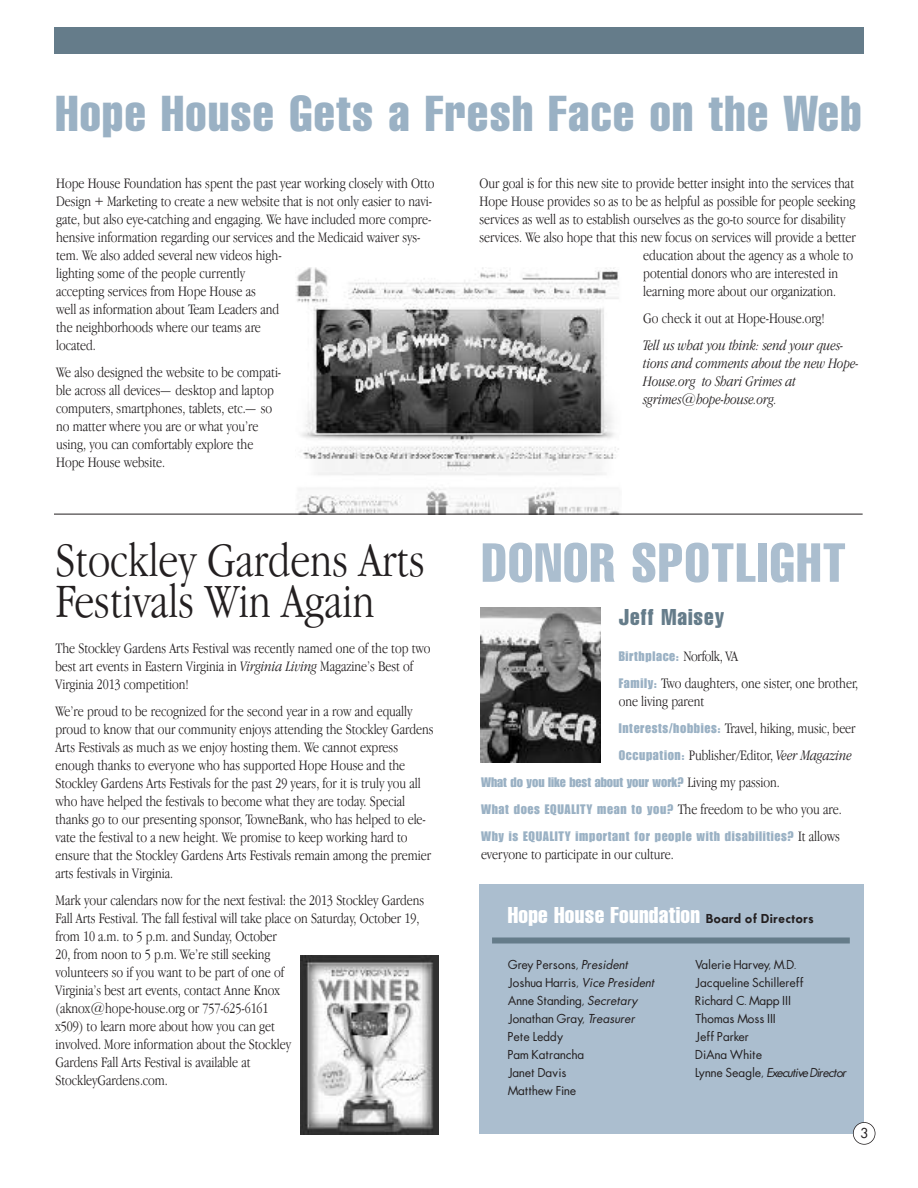
<style>
.page{position:relative;width:918px;height:1188px;background:#fff}
.page>*{position:absolute;margin:0;border:0;box-sizing:border-box;transform-origin:0 0}
.t1{font:extra-condensed 54px "Helvetica";letter-spacing:.03em;color:#abbecf}
.t2{font:300 condensed 49.5px/40.5px "Garamond IT Cby BT";color:#231f20}
.t3{font:extra-condensed 49.5px "Helvetica";letter-spacing:.03em;color:#9ab1c4}
.t4{font:extra-condensed 22.5px "Helvetica";letter-spacing:.015em;color:#fff}
.t5{font:extra-condensed 22.5px "Helvetica";letter-spacing:.045em;color:#657c8a}
.t6{font:300 condensed 15px/18px "Garamond IT Cby BT";letter-spacing:-.005em;color:#231f20}
.t7{font:italic 300 condensed 15px/18px "Garamond IT Cby BT";letter-spacing:-.005em;color:#231f20}
.t8{font:13.5px/27px "Impact";letter-spacing:.05em;color:#9ab1c4}
.t9{font:13.5px "Futura ICG";color:#231f20}
.t10{font:12px/18px "Futura ICG";color:#231f20}
.s1{font-style:italic}
.s2{font-family:"Garamond IT Cby BT";font-weight:300;font-stretch:condensed;font-size:15px;color:#231f20}
.s3{font-family:"Impact";font-weight:400;font-stretch:normal;font-size:13.5px;color:#9ab1c4}
.s4{font-family:"Futura ICG";font-weight:600;font-stretch:normal;font-size:12px;color:#231f20}
</style>
<div class="page">
<div style="left:479px;top:884px;width:385px;height:250px;background:#abbecf"></div>
<div style="left:492px;top:938px;width:358px;height:6px;background:#657c8a"></div>
<div style="left:54px;top:27px;width:810px;height:27px;background:#657c8a"></div>
<div style="left:853px;top:1122px;width:22px;height:22px;background:#fff;border-radius:50%"></div>
<div style="left:853px;top:1122px;width:22px;height:23px;border:2px solid #231f20;border-radius:50%"></div>
<img style="left:301px;top:955px;width:138px;height:179px">
<img style="left:481px;top:608px;width:120px;height:154px">
<img style="left:295px;top:268px;width:327px;height:246px">
<hr style="left:54px;top:514px;width:809px;height:1px;background:#231f20">
<h2 class="t3" style="left:56px;top:96px;width:807px">Hope House Gets a Fresh Face on the Web</h2>
<p class="t6" style="left:56px;top:175px;width:380px">Hope House Foundation has spent the past year working closely with Otto Design + Marketing to create a new website that is not only easier to navi&shy;gate, but also eye-catching and engaging. We have included more compre&shy;hensive information regarding our services and the Medicaid waiver sys&shy;tem. We also added several new videos high-<br>lighting some of the people currently<br>accepting services from Hope House as<br>well as information about Team Leaders and<br>the neighborhoods where our teams are<br>located.</p>
<p class="t6" style="left:56px;top:364px;width:227px">We also designed the website to be compati&shy;ble across all devices— desktop and laptop computers, smartphones, tablets, etc.— so no matter where you are or what you’re using, you can comfortably explore the Hope House website.</p>
<h2 class="t2" style="left:56px;top:545px;width:371px">Stockley Gardens Arts<br>Festivals Win Again</h2>
<p class="t6" style="left:56px;top:640px;width:377px">The Stockley Gardens Arts Festival was recently named one of the top two best art events in Eastern Virginia in <span class="s1">Virginia Living</span> Magazine’s Best of<br>Virginia 2013 competition!</p>
<p class="t6" style="left:55px;top:703px;width:380px">We’re proud to be recognized for the second year in a row and equally proud to know that our community enjoys attending the Stockley Gardens Arts Festivals as much as we enjoy hosting them. We cannot express enough thanks to everyone who has supported Hope House and the Stockley Gardens Arts Festivals for the past 29 years, for it is truly you all who have helped the festivals to become what they are today. Special thanks go to our presenting sponsor, TowneBank, who has helped to ele&shy;vate the festival to a new height. We promise to keep working hard to ensure that the Stockley Gardens Arts Festivals remain among the premier arts festivals in Virginia.</p>
<p class="t6" style="left:55px;top:892px;width:370px">Mark your calendars now for the next festival: the 2013 Stockley Gardens Fall Arts Festival. The fall festival will take place on Saturday, October 19, from 10 a.m. to 5 p.m. and Sunday, October<br>20, from noon to 5 p.m. We’re still seeking<br>volunteers so if you want to be part of one of<br>Virginia’s best art events, contact Anne Knox<br>(aknox@hope-house.org or 757-625-6161<br>x509) to learn more about how you can get<br>involved. More information about the Stockley<br>Gardens Fall Arts Festival is available at<br>StockleyGardens.com.</p>
<p class="t6" style="left:480px;top:175px;width:376px">Our goal is for this new site to provide better insight into the services that</p>
<p class="t6" style="left:480px;top:193px;width:377px">Hope House provides so as to be as helpful as possible for people seeking</p>
<p class="t6" style="left:480px;top:211px;width:367px">services as well as to establish ourselves as the go-to source for disability</p>
<p class="t6" style="left:480px;top:229px;width:378px">services. We also hope that this new focus on services will provide a better</p>
<p class="t6" style="left:643px;top:247px;width:211px">education about the agency as a whole to</p>
<p class="t6" style="left:643px;top:265px;width:196px">potential donors who are interested in</p>
<p class="t6" style="left:643px;top:283px;width:195px">learning more about our organization.</p>
<p class="t6" style="left:643px;top:310px;width:183px">Go check it out at Hope-House.org!</p>
<p class="t7" style="left:643px;top:337px;width:217px">Tell us what you think: send your ques&shy;tions and comments about the new Hope-<br>House.org to Shari Grimes at sgrimes@hope-house.org.</p>
<h1 class="t1" style="left:482px;top:543px;width:366px">DONOR SPOTLIGHT</h1>
<h3 class="t5" style="left:619px;top:609px;width:107px">Jeff Maisey</h3>
<p class="t8" style="left:619px;top:643px;width:121px">Birthplace: <span class="s2">Norfolk, VA</span></p>
<p class="t6" style="left:619px;top:675px;width:241px"><span class="s3">Family:</span> Two daughters, one sister, one brother, one living parent</p>
<p class="t6" style="left:619px;top:716px;width:238px;line-height:27px"><span class="s3">Interests/hobbies:</span> Travel, hiking, music, beer<br><span class="s3">Occupation:</span> Publisher/Editor, <span class="s1">Veer Magazine</span></p>
<p class="t8" style="left:481px;top:769px;width:362px">What do you like best about your work? <span class="s2">Living my passion.<br></span>What does EQUALITY mean to you? <span class="s2">The freedom to be who you are.<br></span>Why is EQUALITY important for people with disabilities? <span class="s2">It allows</span></p>
<p class="t6" style="left:481px;top:846px;width:194px">everyone to participate in our culture.</p>
<h3 class="t4" style="left:508px;top:907px;width:308px">Hope House Foundation <span class="s4">Board of Directors</span></h3>
<p class="t10" style="left:508px;top:956px;width:148px">Grey Persons, <span class="s1">President<br></span>Joshua Harris, <span class="s1">Vice President<br></span>Anne Standing, <span class="s1">Secretary<br></span>Jonathan Gray, <span class="s1">Treasurer<br></span>Pete Leddy<br>Pam Katrancha<br>Janet Davis<br>Matthew Fine</p>
<p class="t10" style="left:695px;top:956px;width:153px">Valerie Harvey, M.D.<br>Jacqueline Schillereff<br>Richard C. Mapp III<br>Thomas Moss III<br>Jeff Parker<br>DiAna White<br>Lynne Seagle, <span class="s1">Executive Director</span></p>
<p class="t9" style="left:860px;top:1126px;width:10px">3</p>
</div>
